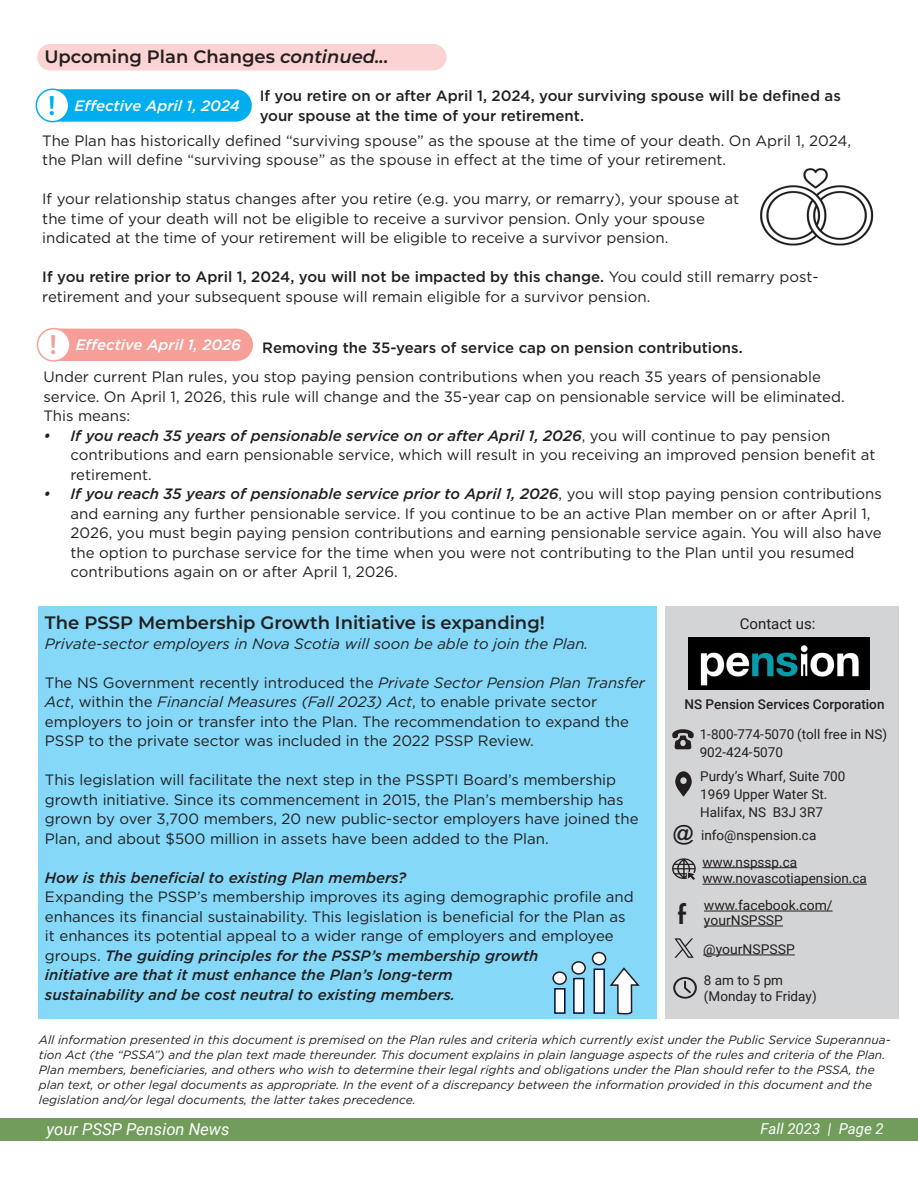
<style>
.page{position:relative;width:918px;height:1188px;background:#fff}
.page>*{position:absolute;margin:0;border:0;box-sizing:border-box;transform-origin:0 0}
.numbers{font:600 28.5px "Futura PT";color:#231f20}
.t1{font:600 27px "Montserrat";color:#00aeef}
.t2{font:600 27px "Montserrat";color:#f69f99}
.t3{font:600 21px "Gill Sans";color:#231f20}
.t4{font:600 18px "Montserrat";color:#231f20}
.t5{font:italic 16.5px "Roboto";color:#fff}
.t6{font:15px/19.5px "Gotham";color:#231f20}
.t7{font:500 15px/19.5px "Gotham";color:#231f20}
.t8{font:italic 15px "Gotham";color:#231f20}
.t9{font:italic 500 15px "Gotham";color:#231f20}
.t10{font:italic 500 15px "Gotham";color:#fff}
.t11{font:italic 15px "Roboto";color:#fff}
.t12{font:15px "Roboto";color:#231f20}
.t13{font:13.5px/16.5px "Roboto";color:#231f20}
.t14{font:500 13.5px "Roboto";color:#231f20}
.t15{font:italic 12px/15px "Gotham";color:#231f20}
.s1{font-style:italic}
.s2{font-weight:500}
.s3{font-weight:500;font-style:italic}
</style>
<div class="page">
<div style="left:39px;top:606px;width:618px;height:412px;background:#85d8f7"></div>
<div style="left:0;top:1118px;width:918px;height:23px;background:#719c5c"></div>
<div style="left:666px;top:606px;width:233px;height:412px;background:#d3d4d6"></div>
<img style="left:689px;top:638px;width:181px;height:52px">
<svg style="left:675px;top:771px;width:17px;height:26px"></svg>
<div style="left:680px;top:777px;width:7px;height:7px;background:#d4d5d6;border-radius:50%"></div>
<img style="left:760px;top:168px;width:114px;height:78px">
<div style="left:42px;top:89px;width:210px;height:33px;background:#00aeef;border-radius:16px"></div>
<div style="left:36px;top:89px;width:33px;height:33px;background:#fff;border-radius:50%"></div>
<div style="left:36px;top:88px;width:33px;height:34px;border:2px solid #00aeef;border-radius:50%"></div>
<div style="left:43px;top:329px;width:210px;height:32px;background:#f69f99;border-radius:16px"></div>
<div style="left:37px;top:329px;width:33px;height:32px;background:#fff;border-radius:50%"></div>
<div style="left:37px;top:328px;width:34px;height:34px;border:2px solid #f69f99;border-radius:50%"></div>
<div style="left:37px;top:44px;width:410px;height:26px;background:#fbd3d2;border-radius:13px"></div>
<svg style="left:672px;top:729px;width:22px;height:20px"></svg>
<svg style="left:672px;top:858px;width:24px;height:22px"></svg>
<hr style="left:702px;top:867px;width:95px;height:1px;background:#231f20">
<hr style="left:702px;top:884px;width:165px;height:1px;background:#231f20">
<svg style="left:673px;top:977px;width:24px;height:22px"></svg>
<hr style="left:704px;top:911px;width:129px;height:1px;background:#231f20">
<hr style="left:704px;top:926px;width:79px;height:1px;background:#231f20">
<hr style="left:703px;top:955px;width:92px;height:1px;background:#231f20">
<svg style="left:674px;top:938px;width:20px;height:20px"></svg>
<svg style="left:608px;top:967px;width:33px;height:52px"></svg>
<div style="left:573px;top:978px;width:12px;height:36px;background:#fff;border:2px solid #000f32"></div>
<div style="left:572px;top:962px;width:13px;height:12px;background:#fff;border-radius:50%"></div>
<div style="left:571px;top:961px;width:15px;height:14px;border:2px solid #231f20;border-radius:50%"></div>
<div style="left:554px;top:988px;width:12px;height:26px;background:#fff;border:2px solid #000f32"></div>
<div style="left:553px;top:972px;width:13px;height:12px;background:#fff;border-radius:50%"></div>
<div style="left:552px;top:971px;width:15px;height:14px;border:2px solid #231f20;border-radius:50%"></div>
<div style="left:594px;top:969px;width:11px;height:45px;background:#fff;border:2px solid #000f32"></div>
<div style="left:593px;top:953px;width:13px;height:12px;background:#fff;border-radius:50%"></div>
<div style="left:592px;top:952px;width:14px;height:13px;border:2px solid #231f20;border-radius:50%"></div>
<p class="t4" style="left:44px;top:44px;width:346px">Upcoming Plan Changes <span class="s1">continued...</span></p>
<p class="t1" style="left:48px;top:86px;width:9px">!</p>
<p class="t10" style="left:74px;top:96px;width:167px">Effective April 1, 2024</p>
<p class="t7" style="left:260px;top:86px;width:583px">If you retire on or after April 1, 2024, your surviving spouse will be defined as your spouse at the time of your retirement.</p>
<p class="t6" style="left:42px;top:131px;width:810px">The Plan has historically defined “surviving spouse” as the spouse at the time of your death. On April 1, 2024, the Plan will define “surviving spouse” as the spouse in effect at the time of your retirement.</p>
<p class="t6" style="left:42px;top:189px;width:698px">If your relationship status changes after you retire (e.g. you marry, or remarry), your spouse at the time of your death will not be eligible to receive a survivor pension. Only your spouse indicated at the time of your retirement will be eligible to receive a survivor pension.</p>
<p class="t6" style="left:42px;top:267px;width:778px"><span class="s2">If you retire prior to April 1, 2024, you will not be impacted by this change.</span> You could still remarry post&shy;retirement and your subsequent spouse will remain eligible for a survivor pension.</p>
<p class="t2" style="left:49px;top:325px;width:9px">!</p>
<p class="t10" style="left:76px;top:335px;width:167px">Effective April 1, 2026</p>
<p class="t7" style="left:262px;top:338px;width:482px">Removing the 35-years of service cap on pension contributions.</p>
<p class="t6" style="left:43px;top:367px;width:803px">Under current Plan rules, you stop paying pension contributions when you reach 35 years of pensionable service. On April 1, 2026, this rule will change and the 35-year cap on pensionable service will be eliminated.<br>This means:</p>
<p class="t6" style="left:70px;top:425px;width:807px;text-indent:-27px"><span class="s3">• If you reach 35 years of pensionable service on or after April 1, 2026</span>, you will continue to pay pension contributions and earn pensionable service, which will result in you receiving an improved pension benefit at retirement.</p>
<p class="t6" style="left:70px;top:484px;width:813px;text-indent:-27px"><span class="s3">• If you reach 35 years of pensionable service prior to April 1, 2026</span>, you will stop paying pension contributions and earning any further pensionable service. If you continue to be an active Plan member on or after April 1, 2026, you must begin paying pension contributions and earning pensionable service again. You will also have the option to purchase service for the time when you were not contributing to the Plan until you resumed contributions again on or after April 1, 2026.</p>
<p class="t4" style="left:45px;top:610px;width:501px">The PSSP Membership Growth Initiative is expanding!</p>
<p class="t8" style="left:45px;top:634px;width:545px">Private-sector employers in Nova Scotia will soon be able to join the Plan.</p>
<p class="t6" style="left:45px;top:673px;width:602px">The NS Government recently introduced the <span class="s1">Private Sector Pension Plan Transfer Act</span>, within the <span class="s1">Financial Measures (Fall 2023) Act</span>, to enable private sector employers to join or transfer into the Plan. The recommendation to expand the PSSP to the private sector was included in the 2022 PSSP Review.</p>
<p class="t6" style="left:45px;top:770px;width:595px">This legislation will facilitate the next step in the PSSPTI Board’s membership growth initiative. Since its commencement in 2015, the Plan’s membership has grown by over 3,700 members, 20 new public-sector employers have joined the Plan, and about $500 million in assets have been added to the Plan.</p>
<p class="t9" style="left:45px;top:868px;width:363px">How is this beneficial to existing Plan members?</p>
<p class="t6" style="left:45px;top:887px;width:590px">Expanding the PSSP’s membership improves its aging demographic profile and enhances its financial sustainability. This legislation is beneficial for the Plan as it enhances its potential appeal to a wider range of employers and employee groups. <span class="s3">The guiding principles for the PSSP’s membership growth<br>initiative are that it must enhance the Plan’s long-term<br>sustainability and be cost neutral to existing members.</span></p>
<p class="t12" style="left:740px;top:613px;width:77px">Contact us:</p>
<p class="t14" style="left:685px;top:695px;width:201px">NS Pension Services Corporation</p>
<p class="t13" style="left:700px;top:725px;width:189px">1-800-774-5070 (toll free in NS)</p>
<p class="t13" style="left:700px;top:743px;width:85px">902-424-5070</p>
<p class="t13" style="left:700px;top:766px;width:147px;line-height:18px">Purdy’s Wharf, Suite 700<br>1969 Upper Water St.</p>
<p class="t13" style="left:700px;top:803px;width:124px">Halifax, NS B3J 3R7</p>
<p class="t3" style="left:673px;top:820px;width:22px">@</p>
<p class="t13" style="left:701px;top:826px;width:117px">info@nspension.ca</p>
<p class="t13" style="left:702px;top:853px;width:166px">www.nspssp.ca www.novascotiapension.ca</p>
<p class="numbers" style="left:678px;top:897px;width:10px">f</p>
<p class="t13" style="left:704px;top:897px;width:130px;line-height:15px">www.facebook.com/ yourNSPSSP</p>
<p class="t13" style="left:703px;top:940px;width:93px">@yourNSPSSP</p>
<p class="t13" style="left:704px;top:971px;width:114px">8 am to 5 pm (Monday to Friday)</p>
<p class="t15" style="left:39px;top:1032px;width:853px">All information presented in this document is premised on the Plan rules and criteria which currently exist under the Public Service Superannua&shy;tion Act (the “PSSA”) and the plan text made thereunder. This document explains in plain language aspects of the rules and criteria of the Plan.<br>Plan members, beneficiaries, and others who wish to determine their legal rights and obligations under the Plan should refer to the PSSA, the plan text, or other legal documents as appropriate. In the event of a discrepancy between the information provided in this document and the legislation and/or legal documents, the latter takes precedence.</p>
<p class="t5" style="left:46px;top:1118px;width:185px">your PSSP Pension News</p>
<p class="t11" style="left:761px;top:1118px;width:125px">Fall 2023 | Page 2</p>
</div>
